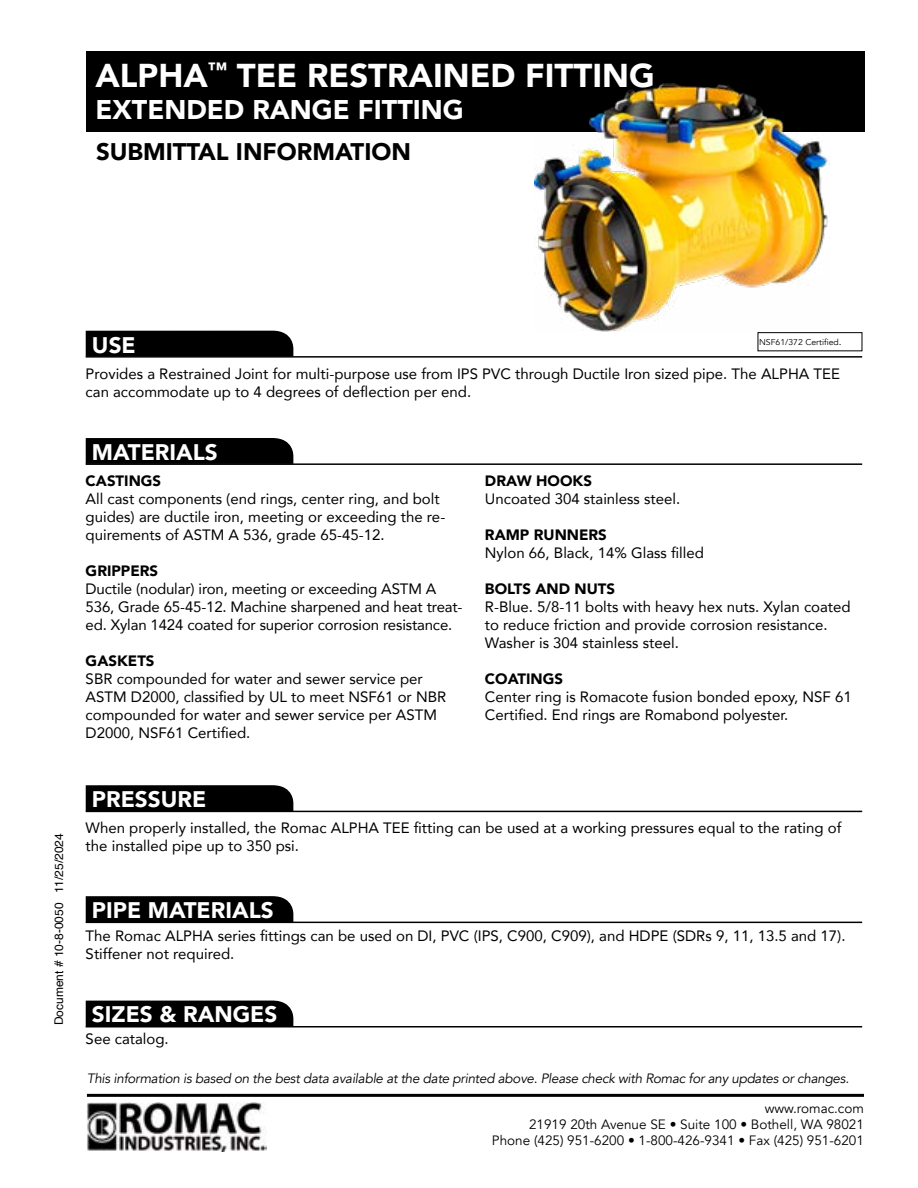
<style>
.page{position:relative;width:918px;height:1188px;background:#fff}
.page>*{position:absolute;margin:0;border:0;box-sizing:border-box;transform-origin:0 0}
.t1{font:900 33px "Avenir";color:#fff}
.t2{font:900 27px "Avenir";color:#fff}
.t3{font:900 24px "Avenir";color:#000}
.t4{font:900 22.5px "Avenir";color:#fff}
.t5{font:15px/18px "Avenir";color:#000}
.t6{font:900 15px "Avenir";color:#000}
.t7{font:italic 13.5px "Avenir";letter-spacing:-.02em;color:#000}
.t8{font:13.5px/16.2px "Avenir";color:#000;text-align:right}
.t9{font:12px "Helvetica";color:#000}
.t10{font:8.4px "Avenir";color:#000}
.s1{font-size:10.2px}
</style>
<div class="page">
<hr style="left:87px;top:1094px;width:777px;height:3px;background:#000">
<img style="left:87px;top:1102px;width:179px;height:49px">
<div style="left:86px;top:51px;width:779px;height:81px;background:#000"></div>
<div style="left:86px;top:331px;width:208px;height:25px;background:#000"></div>
<hr style="left:86px;top:356px;width:776px;height:2px;background:#000">
<div style="left:86px;top:785px;width:208px;height:26px;background:#000"></div>
<hr style="left:86px;top:811px;width:776px;height:1px;background:#000">
<div style="left:86px;top:896px;width:208px;height:26px;background:#000"></div>
<hr style="left:86px;top:922px;width:776px;height:1px;background:#000">
<div style="left:86px;top:438px;width:208px;height:25px;background:#000"></div>
<hr style="left:86px;top:463px;width:776px;height:2px;background:#000">
<img style="left:535px;top:84px;width:295px;height:248px">
<div style="left:86px;top:1001px;width:208px;height:25px;background:#000"></div>
<hr style="left:86px;top:1026px;width:776px;height:2px;background:#000">
<h1 class="t1" style="left:95px;top:47px;width:561px">ALPHA<sup>™</sup> TEE RESTRAINED FITTING</h1>
<h2 class="t2" style="left:95px;top:87px;width:370px">EXTENDED RANGE FITTING</h2>
<h3 class="t3" style="left:96px;top:131px;width:317px">SUBMITTAL INFORMATION</h3>
<p class="t9" style="left:50px;top:1025px;width:193px;rotate:-90deg">Document # 10-8-0050 11/25/2024</p>
<h3 class="t4" style="left:92px;top:325px;width:45px">USE</h3>
<p class="t10" style="left:759px;top:337px;width:84px">NSF61/372 Certified<span class="s1">.</span></p>
<p class="t5" style="left:86px;top:364px;width:756px">Provides a Restrained Joint for multi-purpose use from IPS PVC through Ductile Iron sized pipe. The ALPHA TEE can accommodate up to 4 degrees of deflection per end.</p>
<h3 class="t4" style="left:92px;top:433px;width:127px">MATERIALS</h3>
<p class="t6" style="left:86px;top:468px;width:77px">CASTINGS</p>
<p class="t5" style="left:86px;top:489px;width:361px">All cast components (end rings, center ring, and bolt guides) are ductile iron, meeting or exceeding the re&shy;quirements of ASTM A 536, grade 65-45-12.</p>
<p class="t6" style="left:86px;top:558px;width:74px">GRIPPERS</p>
<p class="t5" style="left:86px;top:579px;width:378px">Ductile (nodular) iron, meeting or exceeding ASTM A<br>536, Grade 65-45-12. Machine sharpened and heat treat&shy;ed. Xylan 1424 coated for superior corrosion resistance.</p>
<p class="t6" style="left:86px;top:648px;width:70px">GASKETS</p>
<p class="t5" style="left:86px;top:669px;width:362px">SBR compounded for water and sewer service per ASTM D2000, classified by UL to meet NSF61 or NBR compounded for water and sewer service per ASTM D2000, NSF61 Certified.</p>
<h3 class="t4" style="left:92px;top:780px;width:116px">PRESSURE</h3>
<p class="t6" style="left:485px;top:468px;width:109px">DRAW HOOKS</p>
<p class="t5" style="left:485px;top:489px;width:197px">Uncoated 304 stainless steel.</p>
<p class="t6" style="left:485px;top:522px;width:123px">RAMP RUNNERS</p>
<p class="t5" style="left:485px;top:543px;width:220px">Nylon 66, Black, 14% Glass filled</p>
<p class="t6" style="left:485px;top:576px;width:132px">BOLTS AND NUTS</p>
<p class="t5" style="left:485px;top:597px;width:367px">R-Blue. 5/8-11 bolts with heavy hex nuts. Xylan coated to reduce friction and provide corrosion resistance.<br>Washer is 304 stainless steel.</p>
<p class="t6" style="left:485px;top:666px;width:80px">COATINGS</p>
<p class="t5" style="left:485px;top:687px;width:368px">Center ring is Romacote fusion bonded epoxy, NSF 61<br>Certified. End rings are Romabond polyester.</p>
<p class="t5" style="left:86px;top:819px;width:757px">When properly installed, the Romac ALPHA TEE fitting can be used at a working pressures equal to the rating of the installed pipe up to 350 psi.</p>
<h3 class="t4" style="left:92px;top:891px;width:183px">PIPE MATERIALS</h3>
<p class="t5" style="left:86px;top:926px;width:761px">The Romac ALPHA series fittings can be used on DI, PVC (IPS, C900, C909), and HDPE (SDRs 9, 11, 13.5 and 17).<br>Stiffener not required.</p>
<h3 class="t4" style="left:92px;top:995px;width:187px">SIZES &amp; RANGES</h3>
<p class="t5" style="left:86px;top:1030px;width:85px">See catalog.</p>
<p class="t7" style="left:87px;top:1071px;width:764px">This information is based on the best data available at the date printed above. Please check with Romac for any updates or changes.</p>
<p class="t8" style="left:492px;top:1100px;width:374px">www.romac.com<br>21919 20th Avenue SE • Suite 100 • Bothell, WA 98021<br>Phone (425) 951-6200 • 1-800-426-9341 • Fax (425) 951-6201</p>
</div>
